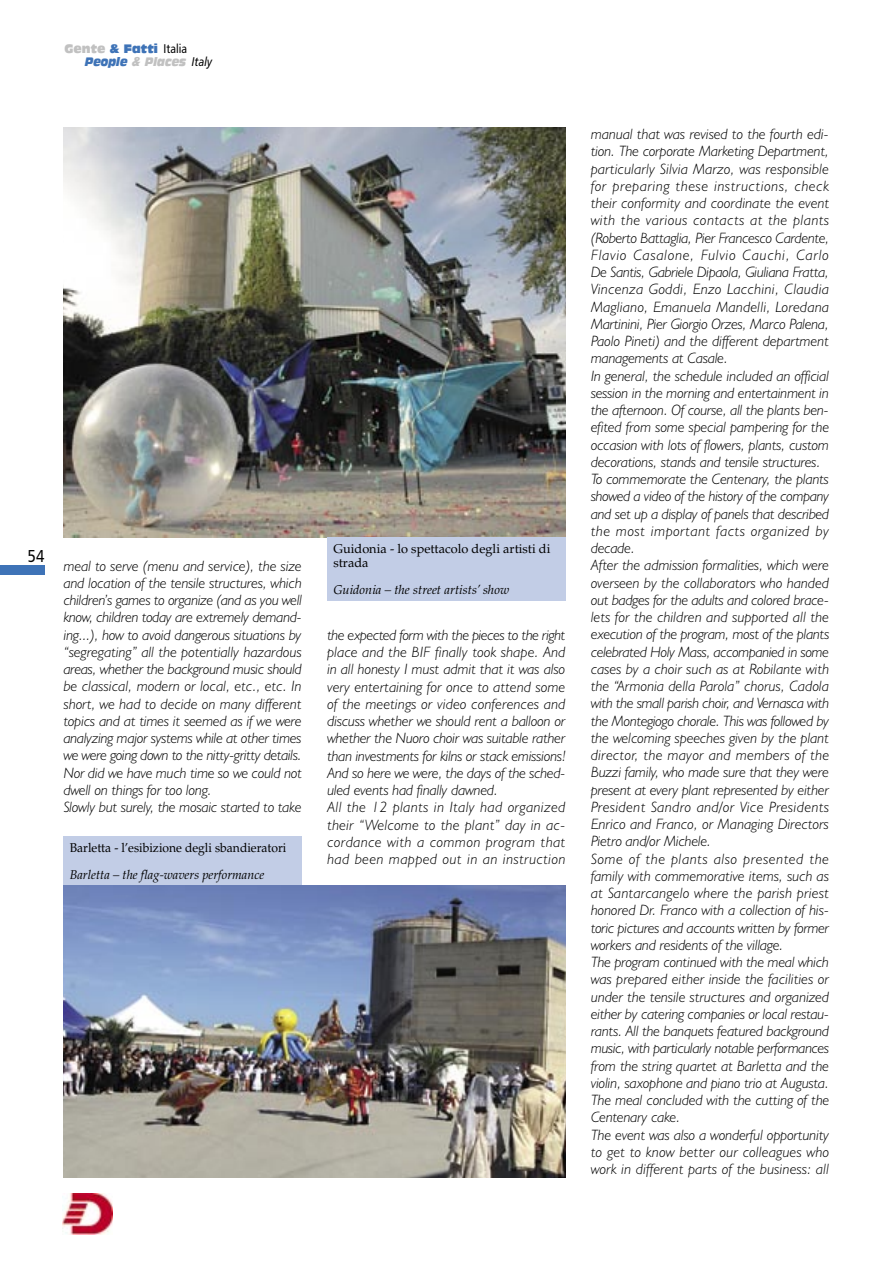
<style>
.page{position:relative;width:893px;height:1263px;background:#fff}
.page>*{position:absolute;margin:0;border:0;box-sizing:border-box;transform-origin:0 0}
.t1{font:17.25px "Humanist 777 BT Roman B";color:#000;scale:.85 1}
.t2{font:italic 300 15px/17.2px "Humanist 521 BT";letter-spacing:-.005em;color:#000}
.t3{font:italic 12.75px "Palatino";color:#000}
.t4{font:12.75px/13.5px "Palatino";color:#000}
.t5{font:12.75px "Palatino";color:#000;scale:.95 1}
.t6{font:italic 12px/13.5px "Antique Olive Nord";color:#c1c1c1;scale:.75 1}
.s1{font-style:normal}
.s2{font-style:normal;color:#3e73b7}
.s3{font-family:"Humanist 777 BT Roman B";font-style:normal;font-size:12.6px;color:#000}
.s4{color:#3e73b7}
.s5{font-family:"Humanist 777 BT Italic B";font-style:normal;font-size:12.6px;color:#000}
</style>
<div class="page">
<div style="left:0;top:565px;width:44px;height:9px;background:#3e73b7"></div>
<img style="left:63px;top:1193px;width:49px;height:41px">
<img style="left:64px;top:128px;width:502px;height:409px">
<div style="left:327px;top:537px;width:239px;height:64px;background:#c2cde6"></div>
<div style="left:64px;top:837px;width:238px;height:50px;background:#c2cde6"></div>
<img style="left:64px;top:886px;width:502px;height:292px">
<p class="t6" style="left:85px;top:41px;width:171px;text-indent:-20px"><span class="s1">Gente</span> <span class="s2">&amp; Fatti</span> <span class="s3">Italia<br></span><span class="s4">People</span> &amp; Places <span class="s5">Italy</span></p>
<p class="t1" style="left:28px;top:545px;width:21px">54</p>
<p class="t2" style="left:64px;top:557px;width:240px">meal to serve (menu and service), the size and location of the tensile structures, which children’s games to organize (and as you well know, children today are extremely demand&shy;ing...), how to avoid dangerous situations by “segregating” all the potentially hazardous areas, whether the background music should be classical, modern or local, etc., etc. In short, we had to decide on many different topics and at times it seemed as if we were analyzing major systems while at other times we were going down to the nitty-gritty details.<br>Nor did we have much time so we could not dwell on things for too long.<br>Slowly but surely, the mosaic started to take</p>
<p class="t5" style="left:70px;top:841px;width:230px">Barletta - l’esibizione degli sbandieratori</p>
<p class="t3" style="left:70px;top:868px;width:196px">Barletta – the flag-wavers performance</p>
<p class="t4" style="left:333px;top:542px;width:219px">Guidonia - lo spettacolo degli artisti di strada</p>
<p class="t3" style="left:333px;top:582px;width:177px">Guidonia – the street artists’ show</p>
<p class="t2" style="left:327px;top:626px;width:240px">the expected form with the pieces to the right place and the BIF finally took shape. And in all honesty I must admit that it was also very entertaining for once to attend some of the meetings or video conferences and discuss whether we should rent a balloon or whether the Nuoro choir was suitable rather than investments for kilns or stack emissions!<br>And so here we were, the days of the sched&shy;uled events had finally dawned.<br>All the 12 plants in Italy had organized their “Welcome to the plant” day in ac&shy;cordance with a common program that had been mapped out in an instruction</p>
<p class="t2" style="left:591px;top:125px;width:240px">manual that was revised to the fourth edi&shy;tion. The corporate Marketing Department, particularly Silvia Marzo, was responsible for preparing these instructions, check their conformity and coordinate the event with the various contacts at the plants (Roberto Battaglia, Pier Francesco Cardente, Flavio Casalone, Fulvio Cauchi, Carlo De Santis, Gabriele Dipaola, Giuliana Fratta, Vincenza Goddi, Enzo Lacchini, Claudia Magliano, Emanuela Mandelli, Loredana Martinini, Pier Giorgio Orzes, Marco Palena, Paolo Pineti) and the different department managements at Casale.<br>In general, the schedule included an official session in the morning and entertainment in the afternoon. Of course, all the plants ben&shy;efited from some special pampering for the occasion with lots of flowers, plants, custom decorations, stands and tensile structures.<br>To commemorate the Centenary, the plants showed a video of the history of the company and set up a display of panels that described the most important facts organized by decade.<br>After the admission formalities, which were overseen by the collaborators who handed out badges for the adults and colored brace&shy;lets for the children and supported all the execution of the program, most of the plants celebrated Holy Mass, accompanied in some cases by a choir such as at Robilante with the “Armonia della Parola” chorus, Cadola with the small parish choir, and Vernasca with the Montegiogo chorale. This was followed by the welcoming speeches given by the plant director, the mayor and members of the Buzzi family, who made sure that they were present at every plant represented by either President Sandro and/or Vice Presidents Enrico and Franco, or Managing Directors Pietro and/or Michele.<br>Some of the plants also presented the family with commemorative items, such as at Santarcangelo where the parish priest honored Dr. Franco with a collection of his&shy;toric pictures and accounts written by former workers and residents of the village.<br>The program continued with the meal which was prepared either inside the facilities or under the tensile structures and organized either by catering companies or local restau&shy;rants. All the banquets featured background music, with particularly notable performances from the string quartet at Barletta and the violin, saxophone and piano trio at Augusta.<br>The meal concluded with the cutting of the Centenary cake.<br>The event was also a wonderful opportunity to get to know better our colleagues who work in different parts of the business: all</p>
</div>
